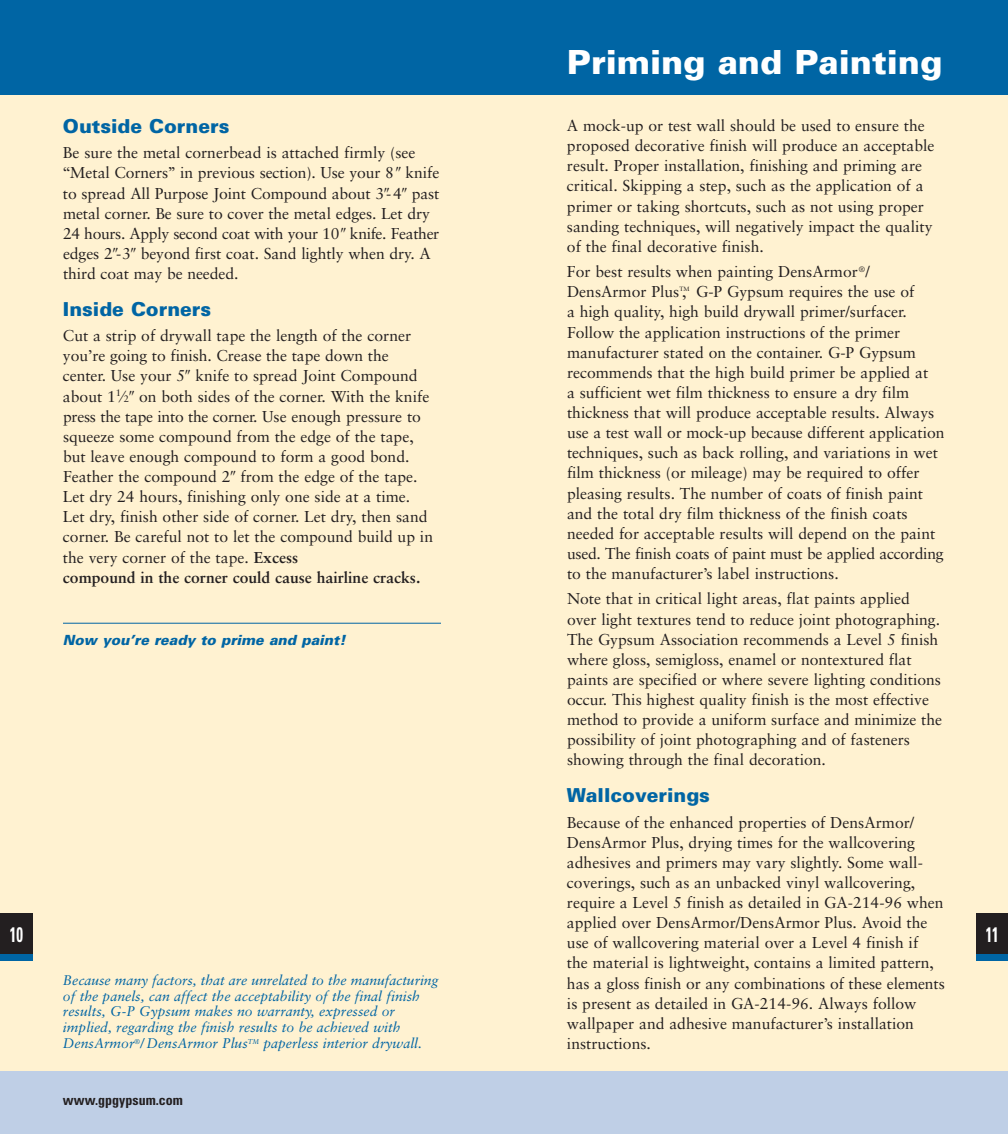
<style>
.page{position:relative;width:1008px;height:1134px;background:#fff}
.page>*{position:absolute;margin:0;border:0;box-sizing:border-box;transform-origin:0 0}
.t1{font:900 33.25px "Univers";color:#fff}
.t2{font:700 condensed 21px "Univers";color:#fff;scale:.7 1}
.t3{font:900 19.25px "Univers";color:#0065a4}
.t4{font:15.75px/20.1px "Sabon";color:#231f20}
.t5{font:italic 14px/15.8px "Sabon";color:#0065a4}
.t6{font:italic 900 14px "Univers";color:#0065a4}
.t7{font:700 condensed 14px "Univers";color:#231f20}
.t8{font:6.12px "Sabon";color:#231f20}
.s1{font-family:"Universal Newswith Comm Pi"}
.s2{font-size:9.45px}
.s3{font-weight:700}
</style>
<div class="page">
<div style="left:0;top:94px;width:1008px;height:1003px;background:#fff2d1"></div>
<div style="left:0;top:0;width:1008px;height:94px;background:#0065a4"></div>
<div style="left:976px;top:914px;width:32px;height:44px;background:#231f20"></div>
<div style="left:976px;top:954px;width:32px;height:7px;background:#0065a4"></div>
<div style="left:0;top:914px;width:32px;height:44px;background:#231f20"></div>
<div style="left:0;top:954px;width:32px;height:7px;background:#0065a4"></div>
<hr style="left:63px;top:623px;width:378px;height:1px;background:#0065a4">
<div style="left:0;top:1071px;width:1008px;height:62px;background:#bfcfe6"></div>
<h1 class="t1" style="left:567px;top:50px;width:377px">Priming and Painting</h1>
<p class="t3" style="left:63px;top:119px;width:168px">Outside Corners</p>
<p class="t4" style="left:63px;top:144px;width:378px">Be sure the metal cornerbead is attached firmly (see ‘‘Metal Corners’’ in previous section). Use your 8<span class="s1">-</span> knife to spread All Purpose Joint Compound about 3<span class="s1">-</span>-4<span class="s1">-</span> past metal corner. Be sure to cover the metal edges. Let dry 24 hours. Apply second coat with your 10<span class="s1">-</span> knife. Feather edges 2<span class="s1">-</span>-3<span class="s1">-</span> beyond first coat. Sand lightly when dry. A third coat may be needed.</p>
<p class="t3" style="left:63px;top:302px;width:150px">Inside Corners</p>
<p class="t4" style="left:63px;top:327px;width:372px">Cut a strip of drywall tape the length of the corner you’re going to finish. Crease the tape down the center. Use your 5<span class="s1">-</span> knife to spread Joint Compound about 1<sup>1</sup>⁄<span class="s2">2</span><span class="s1">-</span> on both sides of the corner. With the knife press the tape into the corner. Use enough pressure to squeeze some compound from the edge of the tape, but leave enough compound to form a good bond.<br>Feather the compound 2<span class="s1">-</span> from the edge of the tape.<br>Let dry 24 hours, finishing only one side at a time.<br>Let dry, finish other side of corner. Let dry, then sand corner. Be careful not to let the compound build up in the very corner of the tape. <span class="s3">Excess<br>compound in the corner could cause hairline cracks.</span></p>
<p class="t4" style="left:567px;top:117px;width:369px">A mock-up or test wall should be used to ensure the proposed decorative finish will produce an acceptable result. Proper installation, finishing and priming are critical. Skipping a step, such as the application of a primer or taking shortcuts, such as not using proper sanding techniques, will negatively impact the quality of the final decorative finish.</p>
<p class="t4" style="left:567px;top:263px;width:349px">For best results when painting DensArmor<sup>®</sup>/<br>DensArmor Plus , G-P Gypsum requires the use of</p>
<p class="t8" style="left:679px;top:287px;width:12px">TM</p>
<p class="t4" style="left:567px;top:303px;width:379px">a high quality, high build drywall primer/surfacer.<br>Follow the application instructions of the primer manufacturer stated on the container. G-P Gypsum recommends that the high build primer be applied at<br>a sufficient wet film thickness to ensure a dry film thickness that will produce acceptable results. Always use a test wall or mock-up because different application techniques, such as back rolling, and variations in wet film thickness (or mileage) may be required to offer pleasing results. The number of coats of finish paint and the total dry film thickness of the finish coats needed for acceptable results will depend on the paint used. The finish coats of paint must be applied according to the manufacturer’s label instructions.</p>
<p class="t4" style="left:567px;top:590px;width:377px">Note that in critical light areas, flat paints applied over light textures tend to reduce joint photographing.<br>The Gypsum Association recommends a Level 5 finish where gloss, semigloss, enamel or nontextured flat paints are specified or where severe lighting conditions occur. This highest quality finish is the most effective method to provide a uniform surface and minimize the possibility of joint photographing and of fasteners showing through the final decoration.</p>
<p class="t3" style="left:567px;top:788px;width:144px">Wallcoverings</p>
<p class="t4" style="left:567px;top:813px;width:379px">Because of the enhanced properties of DensArmor/ DensArmor Plus, drying times for the wallcovering adhesives and primers may vary slightly. Some wall&shy;coverings, such as an unbacked vinyl wallcovering, require a Level 5 finish as detailed in GA-214-96 when applied over DensArmor/DensArmor Plus. Avoid the use of wallcovering material over a Level 4 finish if<br>the material is lightweight, contains a limited pattern, has a gloss finish or any combinations of these elements is present as detailed in GA-214-96. Always follow wallpaper and adhesive manufacturer’s installation instructions.</p>
<p class="t6" style="left:63px;top:635px;width:287px">Now you’re ready to prime and paint!</p>
<h2 class="t2" style="left:10px;top:927px;width:20px">10</h2>
<h2 class="t2" style="left:986px;top:927px;width:20px">11</h2>
<p class="t5" style="left:63px;top:973px;width:377px">Because many factors, that are unrelated to the manufacturing of the panels, can affect the acceptability of the final finish results, G-P Gypsum makes no warranty, expressed or implied, regarding the finish results to be achieved with DensArmor<sup>®</sup>/ DensArmor Plus<sup>TM</sup> paperless interior drywall.</p>
<p class="t7" style="left:63px;top:1095px;width:122px">www.gpgypsum.com</p>
</div>
